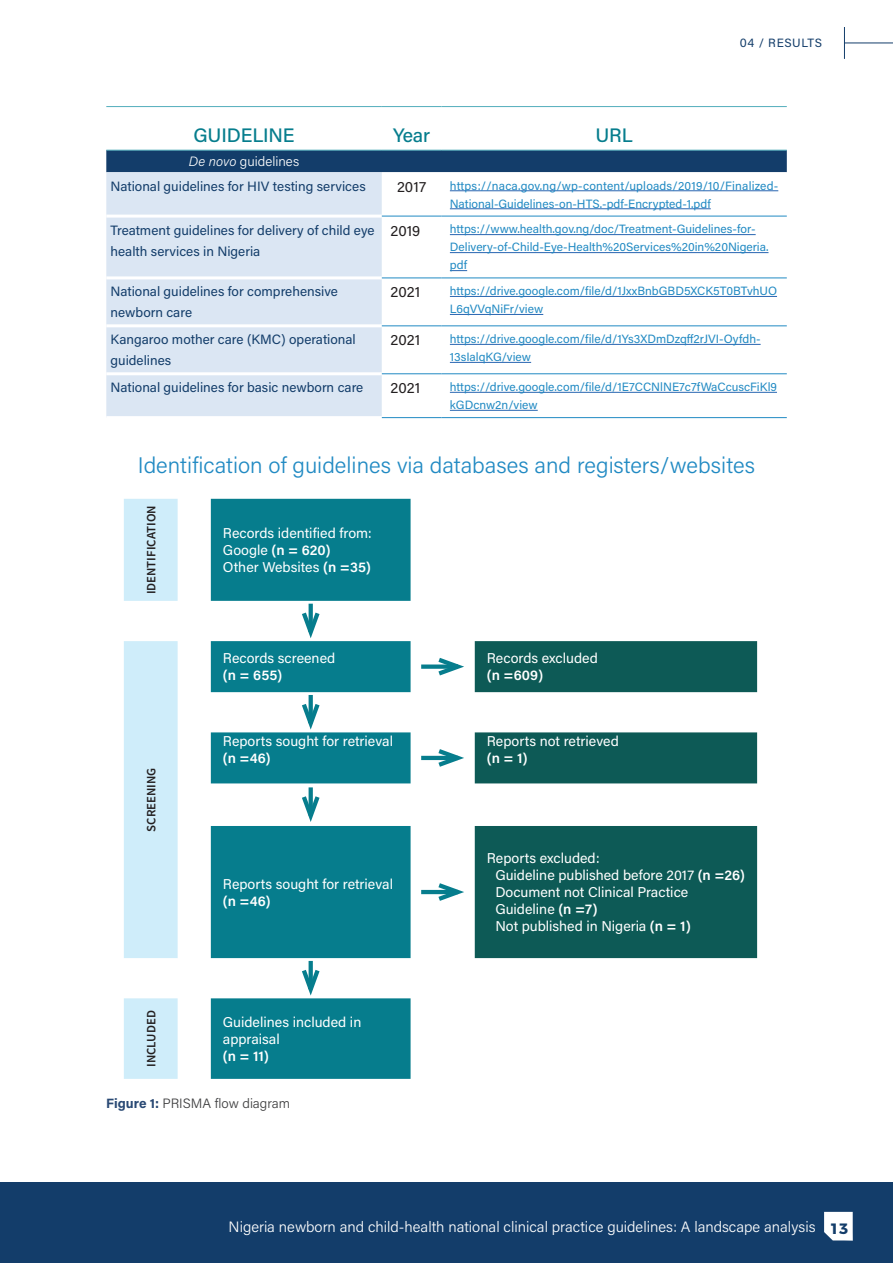
<style>
.page{position:relative;width:893px;height:1263px;background:#fff}
.page>*{position:absolute;margin:0;border:0;box-sizing:border-box;transform-origin:0 0}
.Figure_heading{font:300 22.5px "Acumin Pro";color:#218ac3}
.Table_Head_Teal{font:500 19.5px "Acumin Pro";letter-spacing:-.005em;color:#067d8d}
.t1{font:300 15px "Acumin Pro";color:#fff}
.Table_Text{font:15px "Acumin Pro";color:#231f20}
.Body_Text{font:14.25px/17.1px "Acumin Pro";color:#fff}
.Table_Text-2{font:14.25px "Acumin Pro";color:#fff}
.Table_Text-3{font:600 14.25px "Acumin Pro";letter-spacing:.005em;color:#fff}
.Body_Text-2{font:600 14.25px "Acumin Pro";color:#fff}
.Table_Text_dark_blue{font:13.5px/21px "Acumin Pro";color:#133d6a}
.Source{font:300 13.5px "Acumin Pro";color:#3e3e3f}
.Graph_Axes_Left{font:300 13.5px "Acumin Pro";color:#fff}
.Heading_3{font:600 12.75px "Source Sans Pro";color:#231f20}
.Table_Text-4{font:12px/18px "Acumin Pro";color:#218ac3}
.t2{font:12px "Acumin Pro";color:#133d6a}
.s1{font-style:italic}
.s2{font-weight:400}
.s3{font-weight:600}
.s4{font-weight:700;color:#294974}
.s5{font-family:"Montserrat";font-weight:700;color:#133d6a}
</style>
<div class="page">
<div style="left:106px;top:151px;width:681px;height:21px;background:#133d6a"></div>
<div style="left:106px;top:172px;width:276px;height:244px;background:#dbe6f3"></div>
<svg style="left:382px;top:172px;width:405px;height:239px"></svg>
<hr style="left:106px;top:215px;width:276px;height:3px;background:#fff">
<hr style="left:106px;top:276px;width:276px;height:3px;background:#fff">
<hr style="left:106px;top:324px;width:276px;height:3px;background:#fff">
<hr style="left:106px;top:372px;width:276px;height:3px;background:#fff">
<hr style="left:382px;top:216px;width:59px;height:1px;background:#218ac3">
<hr style="left:441px;top:216px;width:346px;height:1px;background:#218ac3">
<hr style="left:382px;top:326px;width:59px;height:1px;background:#218ac3">
<hr style="left:441px;top:326px;width:346px;height:1px;background:#218ac3">
<hr style="left:382px;top:373px;width:59px;height:1px;background:#218ac3">
<hr style="left:441px;top:373px;width:346px;height:1px;background:#218ac3">
<hr style="left:106px;top:106px;width:276px;height:1px;background:#52aebc">
<hr style="left:382px;top:106px;width:59px;height:1px;background:#52aebc">
<hr style="left:441px;top:106px;width:346px;height:1px;background:#52aebc">
<hr style="left:106px;top:150px;width:276px;height:1px;background:#52aebc">
<hr style="left:382px;top:150px;width:59px;height:1px;background:#52aebc">
<hr style="left:441px;top:150px;width:346px;height:1px;background:#52aebc">
<hr style="left:382px;top:278px;width:59px;height:1px;background:#218ac3">
<hr style="left:441px;top:278px;width:346px;height:1px;background:#218ac3">
<hr style="left:382px;top:417px;width:59px;height:1px;background:#218ac3">
<hr style="left:441px;top:417px;width:346px;height:1px;background:#218ac3">
<hr style="left:450px;top:190px;width:328px;height:1px;background:#2865b1">
<hr style="left:450px;top:208px;width:261px;height:1px;background:#2865b1">
<hr style="left:450px;top:234px;width:306px;height:1px;background:#2865b1">
<hr style="left:450px;top:252px;width:318px;height:1px;background:#2865b1">
<svg style="left:450px;top:270px;width:17px;height:1px"></svg>
<hr style="left:450px;top:296px;width:327px;height:1px;background:#2865b1">
<hr style="left:450px;top:314px;width:93px;height:1px;background:#2865b1">
<hr style="left:450px;top:344px;width:311px;height:1px;background:#2865b1">
<hr style="left:450px;top:362px;width:81px;height:1px;background:#2865b1">
<hr style="left:450px;top:392px;width:327px;height:1px;background:#2865b1">
<hr style="left:450px;top:410px;width:88px;height:1px;background:#2865b1">
<svg style="left:124px;top:499px;width:54px;height:580px;background:#d5effa"></svg>
<svg style="left:211px;top:499px;width:200px;height:580px;fill:#067d8d"></svg>
<svg style="left:475px;top:641px;width:282px;height:317px;fill:#0d5a56"></svg>
<svg style="left:309px;top:604px;width:4px;height:4px"></svg>
<svg style="left:298px;top:608px;width:25px;height:36px"></svg>
<div style="left:421px;top:664px;width:37px;height:5px;background:#067d8d"></div>
<svg style="left:434px;top:658px;width:30px;height:18px"></svg>
<svg style="left:309px;top:695px;width:4px;height:4px"></svg>
<svg style="left:298px;top:699px;width:25px;height:37px"></svg>
<hr style="left:421px;top:756px;width:37px;height:4px;background:#067d8d">
<svg style="left:434px;top:749px;width:30px;height:18px"></svg>
<svg style="left:309px;top:787px;width:4px;height:4px"></svg>
<svg style="left:298px;top:791px;width:25px;height:37px"></svg>
<hr style="left:421px;top:890px;width:37px;height:4px;background:#067d8d">
<svg style="left:434px;top:883px;width:30px;height:18px"></svg>
<svg style="left:309px;top:961px;width:4px;height:4px"></svg>
<svg style="left:298px;top:965px;width:25px;height:37px"></svg>
<hr style="left:844px;top:43px;width:49px;height:1px;background:#133d6a">
<hr style="left:844px;top:27px;width:1px;height:32px;background:#133d6a">
<div style="left:0;top:1182px;width:893px;height:81px;background:#133d6a"></div>
<svg style="left:824px;top:1212px;width:29px;height:29px"></svg>
<p class="t2" style="left:740px;top:35px;width:46px">04 / Results</p>
<p class="Table_Head_Teal" style="left:193px;top:121px;width:103px">GUIDELINE</p>
<p class="Table_Head_Teal" style="left:393px;top:121px;width:39px">Year</p>
<p class="Table_Head_Teal" style="left:595px;top:121px;width:39px">URL</p>
<p class="Graph_Axes_Left" style="left:189px;top:152px;width:112px"><span class="s1">De novo</span> guidelines</p>
<p class="Table_Text_dark_blue" style="left:111px;top:175px;width:257px">National guidelines for HIV testing services</p>
<p class="Table_Text" style="left:397px;top:176px;width:31px">2017</p>
<p class="Table_Text-4" style="left:450px;top:176px;width:330px">https://naca.gov.ng/wp-content/uploads/2019/10/Finalized-<br>National-Guidelines-on-HTS.-pdf-Encrypted-1.pdf</p>
<p class="Table_Text_dark_blue" style="left:111px;top:219px;width:266px">Treatment guidelines for delivery of child eye health services in Nigeria</p>
<p class="Table_Text" style="left:390px;top:220px;width:31px">2019</p>
<p class="Table_Text-4" style="left:450px;top:220px;width:320px">https://www.health.gov.ng/doc/Treatment-Guidelines-for-<br>Delivery-of-Child-Eye-Health%20Services%20in%20Nigeria. pdf</p>
<p class="Table_Text_dark_blue" style="left:111px;top:281px;width:229px">National guidelines for comprehensive newborn care</p>
<p class="Table_Text" style="left:390px;top:282px;width:31px">2021</p>
<p class="Table_Text-4" style="left:450px;top:282px;width:329px">https://drive.google.com/file/d/1JxxBnbGBD5XCK5T0BTvhUO<br>L6qVVqNiFr/view</p>
<p class="Table_Text_dark_blue" style="left:111px;top:328px;width:247px">Kangaroo mother care (KMC) operational guidelines</p>
<p class="Table_Text" style="left:390px;top:330px;width:31px">2021</p>
<p class="Table_Text-4" style="left:450px;top:329px;width:312px">https://drive.google.com/file/d/1Ys3XDmDzqff2rJVI-Oyfdh-<br>13sIalqKG/view</p>
<p class="Table_Text_dark_blue" style="left:111px;top:376px;width:254px">National guidelines for basic newborn care</p>
<p class="Table_Text" style="left:390px;top:378px;width:31px">2021</p>
<p class="Table_Text-4" style="left:450px;top:377px;width:329px">https://drive.google.com/file/d/1E7CCNlNE7c7fWaCcuscFiKl9 kGDcnw2n/view</p>
<p class="Figure_heading" style="left:138px;top:449px;width:619px">Identification of guidelines via databases and registers/websites</p>
<p class="Heading_3" style="left:143px;top:594px;width:91px;rotate:-90deg">IDENTIFICATION</p>
<p class="Table_Text-2" style="left:223px;top:523px;width:150px">Records identified from:</p>
<p class="Table_Text-3" style="left:223px;top:540px;width:109px"><span class="s2">Google</span> (n = 620)</p>
<p class="Table_Text-2" style="left:223px;top:557px;width:149px">Other Websites <span class="s3">(n =35)</span></p>
<p class="Table_Text-2" style="left:223px;top:648px;width:114px">Records screened</p>
<p class="Table_Text-3" style="left:223px;top:665px;width:61px">(n = 655)</p>
<p class="Heading_3" style="left:143px;top:832px;width:66px;rotate:-90deg">SCREENING</p>
<p class="Table_Text-2" style="left:223px;top:731px;width:172px">Reports sought for retrieval</p>
<p class="Table_Text-3" style="left:223px;top:748px;width:49px">(n =46)</p>
<p class="Body_Text" style="left:223px;top:875px;width:172px">Reports sought for retrieval <span class="s3">(n =46)</span></p>
<p class="Heading_3" style="left:143px;top:1067px;width:58px;rotate:-90deg">INCLUDED</p>
<p class="Body_Text" style="left:223px;top:1013px;width:140px">Guidelines included in appraisal<br><span class="s3">(n = 11)</span></p>
<p class="Source" style="left:106px;top:1094px;width:185px"><span class="s4">Figure 1:</span> PRISMA flow diagram</p>
<p class="Body_Text" style="left:487px;top:649px;width:112px">Records excluded</p>
<p class="Body_Text-2" style="left:487px;top:665px;width:58px">(n =609)</p>
<p class="Body_Text" style="left:487px;top:732px;width:133px">Reports not retrieved</p>
<p class="Body_Text-2" style="left:487px;top:748px;width:42px">(n = 1)</p>
<p class="Body_Text" style="left:487px;top:849px;width:114px">Reports excluded:</p>
<p class="Body_Text" style="left:495px;top:866px;width:251px">Guideline published before 2017 <span class="s3">(n =26)</span></p>
<p class="Body_Text" style="left:495px;top:883px;width:194px">Document not Clinical Practice<br>Guideline <span class="s3">(n =7)</span></p>
<p class="Body_Text" style="left:495px;top:917px;width:197px">Not published in Nigeria <span class="s3">(n = 1)</span></p>
<p class="t1" style="left:229px;top:1216px;width:621px">Nigeria newborn and child-health national clinical practice guidelines: A landscape analysis <span class="s5">13</span></p>
</div>
